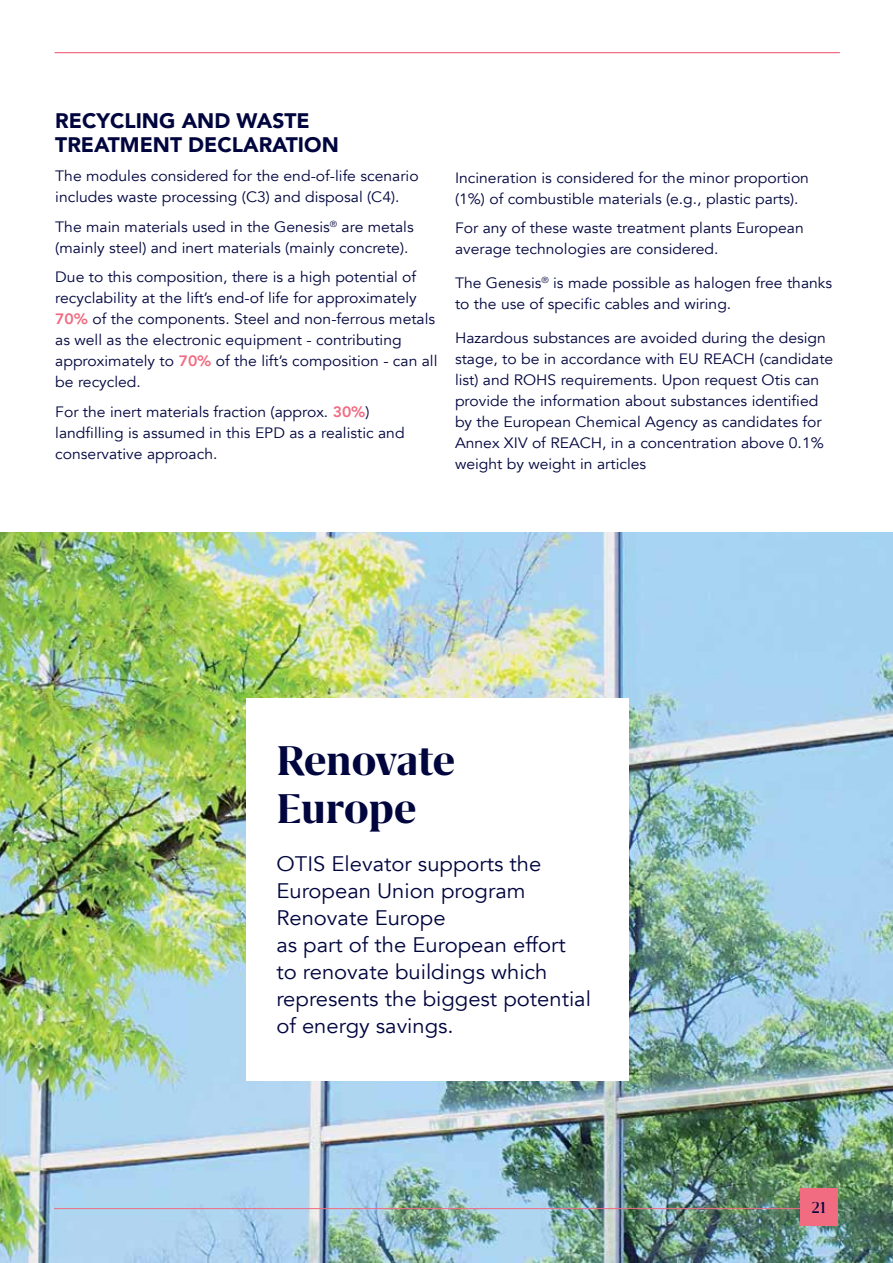
<style>
.page{position:relative;width:893px;height:1263px;background:#fff}
.page>*{position:absolute;margin:0;border:0;box-sizing:border-box;transform-origin:0 0}
.t1{font:700 48px/48px "Grifo M";letter-spacing:-.005em;color:#00053e}
.t2{font:21px/27px "Avenir";color:#00053e;scale:1.05 1}
.t3{font:900 21px/24px "Avenir";color:#00053e}
.t4{font:500 18px "Grifo M";color:#00053e}
.t5{font:15px/21px "Avenir";color:#00053e;scale:1.05 1}
.s1{font-weight:800;color:#f16b81}
</style>
<div class="page">
<img style="left:0;top:533px;width:893px;height:730px">
<div style="left:247px;top:698px;width:382px;height:383px;background:#fff"></div>
<hr style="left:54px;top:1208px;width:765px;height:1px;background:#f16b81">
<hr style="left:55px;top:52px;width:785px;height:1px;background:#f16b81">
<div style="left:800px;top:1189px;width:38px;height:37px;background:#f16b81"></div>
<h2 class="t3" style="left:55px;top:108px;width:285px">RECYCLING AND WASTE<br>TREATMENT DECLARATION</h2>
<p class="t5" style="left:55px;top:166px;width:348px">The modules considered for the end-of-life scenario includes waste processing (C3) and disposal (C4).</p>
<p class="t5" style="left:55px;top:216px;width:343px">The main materials used in the Genesis<sup>®</sup> are metals (mainly steel) and inert materials (mainly concrete).</p>
<p class="t5" style="left:55px;top:267px;width:366px">Due to this composition, there is a high potential of recyclability at the lift’s end-of life for approximately <span class="s1">70%</span> of the components. Steel and non-ferrous metals as well as the electronic equipment - contributing approximately to <span class="s1">70%</span> of the lift’s composition - can all be recycled.</p>
<p class="t5" style="left:55px;top:401px;width:334px">For the inert materials fraction (approx. <span class="s1">30%</span>) landfilling is assumed in this EPD as a realistic and conservative approach.</p>
<p class="t5" style="left:455px;top:167px;width:339px">Incineration is considered for the minor proportion (1%) of combustible materials (e.g., plastic parts).</p>
<p class="t5" style="left:455px;top:218px;width:334px">For any of these waste treatment plants European average technologies are considered.</p>
<p class="t5" style="left:455px;top:272px;width:361px">The Genesis<sup>®</sup> is made possible as halogen free thanks to the use of specific cables and wiring.</p>
<p class="t5" style="left:455px;top:327px;width:362px">Hazardous substances are avoided during the design stage, to be in accordance with EU REACH (candidate list) and ROHS requirements. Upon request Otis can provide the information about substances identified by the European Chemical Agency as candidates for Annex XIV of REACH, in a concentration above 0.1% weight by weight in articles</p>
<h1 class="t1" style="left:276px;top:736px;width:180px">Renovate<br>Europe</h1>
<h2 class="t2" style="left:276px;top:851px;width:301px">OTIS Elevator supports the<br>European Union program<br>Renovate Europe<br>as part of the European effort to renovate buildings which represents the biggest potential of energy savings.</h2>
<p class="t4" style="left:812px;top:1198px;width:16px">21</p>
</div>
